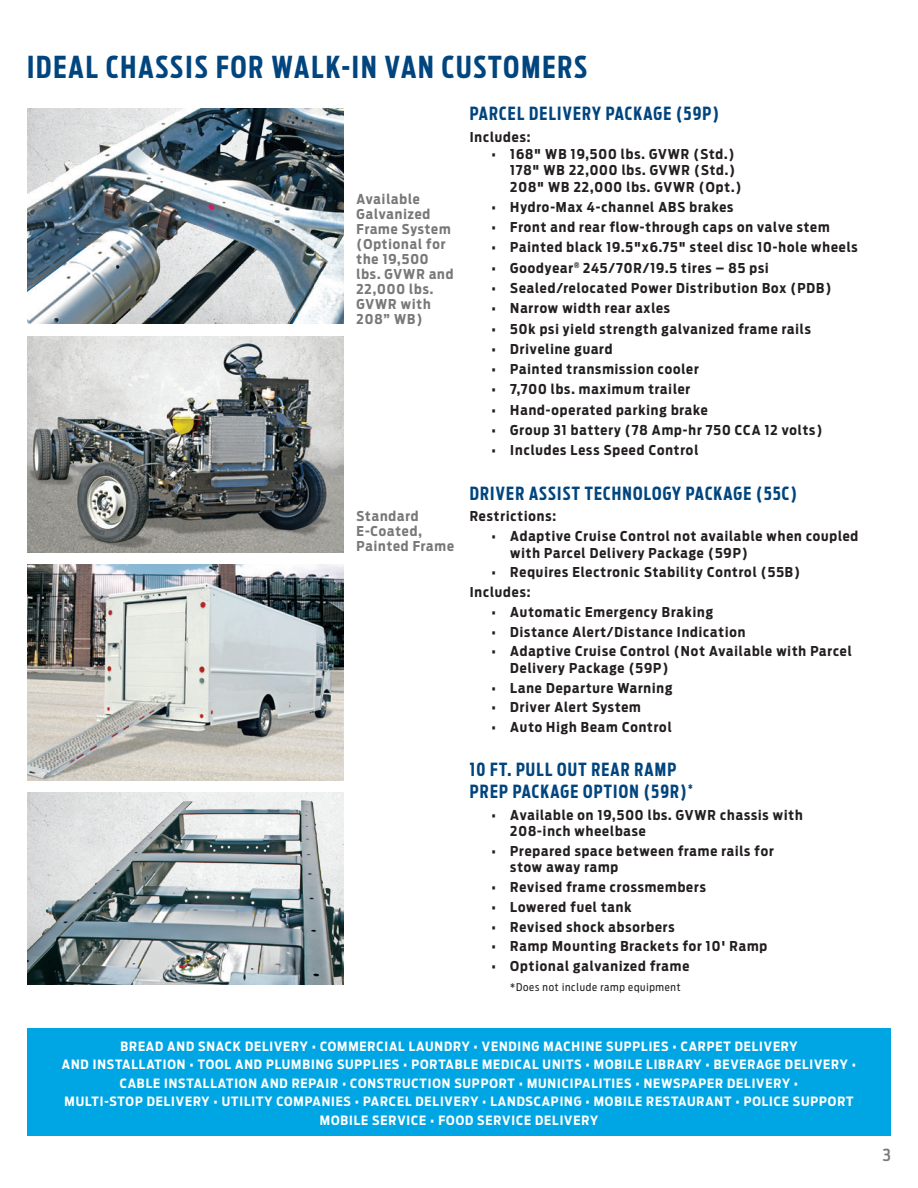
<style>
.page{position:relative;width:918px;height:1188px;background:#fff}
.page>*{position:absolute;margin:0;border:0;box-sizing:border-box;transform-origin:0 0}
.t1{font:700 30px "Ford Antenna Extra Cond";letter-spacing:.07em;color:#01457f}
.t2{font:700 18px/21.6px "Ford Antenna Extra Cond";letter-spacing:.07em;color:#01457f}
.t3{font:500 16.5px "Ford Antenna Cond";color:#787779}
.t4{font:700 13.5px/16.5px "Ford Antenna Cond";letter-spacing:.07em;color:#231f20}
.t5{font:700 13.5px/15px "Ford Antenna Cond";letter-spacing:.07em;color:#787779}
.t6{font:700 12.75px/18.5px "Ford Antenna Cond";letter-spacing:.07em;color:#fff;text-align:center}
.t7{font:10.5px "Ford Antenna Cond";letter-spacing:.07em;color:#231f20}
</style>
<div class="page">
<div style="left:27px;top:1028px;width:864px;height:108px;background:#00a5e3"></div>
<img style="left:27px;top:108px;width:316px;height:216px">
<img style="left:27px;top:564px;width:316px;height:216px">
<img style="left:27px;top:336px;width:316px;height:216px">
<img style="left:27px;top:795px;width:316px;height:189px">
<h1 class="t1" style="left:27px;top:41px;width:562px">IDEAL CHASSIS FOR WALK-IN VAN CUSTOMERS</h1>
<p class="t5" style="left:357px;top:190px;width:98px">Available<br>Galvanized<br>Frame System (Optional for the 19,500 lbs. GVWR and<br>22,000 lbs.<br>GVWR with<br>208” WB)</p>
<p class="t5" style="left:357px;top:507px;width:99px">Standard<br>E-Coated,<br>Painted Frame</p>
<h2 class="t2" style="left:470px;top:101px;width:251px">PARCEL DELIVERY PACKAGE (59P)</h2>
<p class="t4" style="left:470px;top:127px;width:62px">Includes:</p>
<p class="t4" style="left:510px;top:144px;width:233px;text-indent:-19px">• 168" WB 19,500 lbs. GVWR (Std.)<br>178" WB 22,000 lbs. GVWR (Std.)<br>208" WB 22,000 lbs. GVWR (Opt.)</p>
<p class="t4" style="left:492px;top:197px;width:243px">• Hydro-Max 4-channel ABS brakes</p>
<p class="t4" style="left:492px;top:217px;width:340px">• Front and rear flow-through caps on valve stem</p>
<p class="t4" style="left:492px;top:238px;width:368px">• Painted black 19.5"x6.75" steel disc 10-hole wheels</p>
<p class="t4" style="left:492px;top:258px;width:279px">• Goodyear<sup>®</sup> 245/70R/19.5 tires – 85 psi</p>
<p class="t4" style="left:492px;top:278px;width:341px">• Sealed/relocated Power Distribution Box (PDB)</p>
<p class="t4" style="left:492px;top:299px;width:180px">• Narrow width rear axles</p>
<p class="t4" style="left:492px;top:319px;width:321px">• 50k psi yield strength galvanized frame rails</p>
<p class="t4" style="left:492px;top:339px;width:122px">• Driveline guard</p>
<p class="t4" style="left:492px;top:359px;width:209px">• Painted transmission cooler</p>
<p class="t4" style="left:492px;top:380px;width:200px">• 7,700 lbs. maximum trailer</p>
<p class="t4" style="left:492px;top:400px;width:218px">• Hand-operated parking brake</p>
<p class="t4" style="left:492px;top:420px;width:332px">• Group 31 battery (78 Amp-hr 750 CCA 12 volts)</p>
<p class="t4" style="left:492px;top:440px;width:208px">• Includes Less Speed Control</p>
<h2 class="t2" style="left:470px;top:480px;width:329px">DRIVER ASSIST TECHNOLOGY PACKAGE (55C)</h2>
<p class="t4" style="left:470px;top:507px;width:88px">Restrictions:</p>
<p class="t4" style="left:510px;top:526px;width:350px;text-indent:-19px">• Adaptive Cruise Control not available when coupled with Parcel Delivery Package (59P)</p>
<p class="t4" style="left:470px;top:561px;width:332px;line-height:19.8px;text-indent:22px">• Requires Electronic Stability Control (55B)<br>Includes:</p>
<p class="t4" style="left:492px;top:602px;width:223px">• Automatic Emergency Braking</p>
<p class="t4" style="left:492px;top:622px;width:255px">• Distance Alert/Distance Indication</p>
<p class="t4" style="left:510px;top:642px;width:343px;text-indent:-19px">• Adaptive Cruise Control (Not Available with Parcel<br>Delivery Package (59P)</p>
<p class="t4" style="left:492px;top:678px;width:182px">• Lane Departure Warning</p>
<p class="t4" style="left:492px;top:698px;width:151px">• Driver Alert System</p>
<p class="t4" style="left:492px;top:717px;width:182px">• Auto High Beam Control</p>
<h2 class="t2" style="left:470px;top:757px;width:225px">10 FT. PULL OUT REAR RAMP<br>PREP PACKAGE OPTION (59R)<sup>*</sup></h2>
<p class="t4" style="left:510px;top:805px;width:294px;text-indent:-19px">• Available on 19,500 lbs. GVWR chassis with<br>208-inch wheelbase</p>
<p class="t4" style="left:510px;top:841px;width:265px;text-indent:-19px">• Prepared space between frame rails for stow away ramp</p>
<p class="t4" style="left:492px;top:877px;width:216px">• Revised frame crossmembers</p>
<p class="t4" style="left:492px;top:897px;width:141px">• Lowered fuel tank</p>
<p class="t4" style="left:492px;top:917px;width:185px">• Revised shock absorbers</p>
<p class="t4" style="left:492px;top:936px;width:277px">• Ramp Mounting Brackets for 10' Ramp</p>
<p class="t4" style="left:492px;top:956px;width:199px">• Optional galvanized frame</p>
<p class="t7" style="left:510px;top:978px;width:172px">*Does not include ramp equipment</p>
<p class="t6" style="left:62px;top:1035px;width:796px">BREAD AND SNACK DELIVERY • COMMERCIAL LAUNDRY • VENDING MACHINE SUPPLIES • CARPET DELIVERY<br>AND INSTALLATION • TOOL AND PLUMBING SUPPLIES • PORTABLE MEDICAL UNITS • MOBILE LIBRARY • BEVERAGE DELIVERY • CABLE INSTALLATION AND REPAIR • CONSTRUCTION SUPPORT • MUNICIPALITIES • NEWSPAPER DELIVERY •<br>MULTI-STOP DELIVERY • UTILITY COMPANIES • PARCEL DELIVERY • LANDSCAPING • MOBILE RESTAURANT • POLICE SUPPORT MOBILE SERVICE • FOOD SERVICE DELIVERY</p>
<p class="t3" style="left:883px;top:1140px;width:10px">3</p>
</div>
